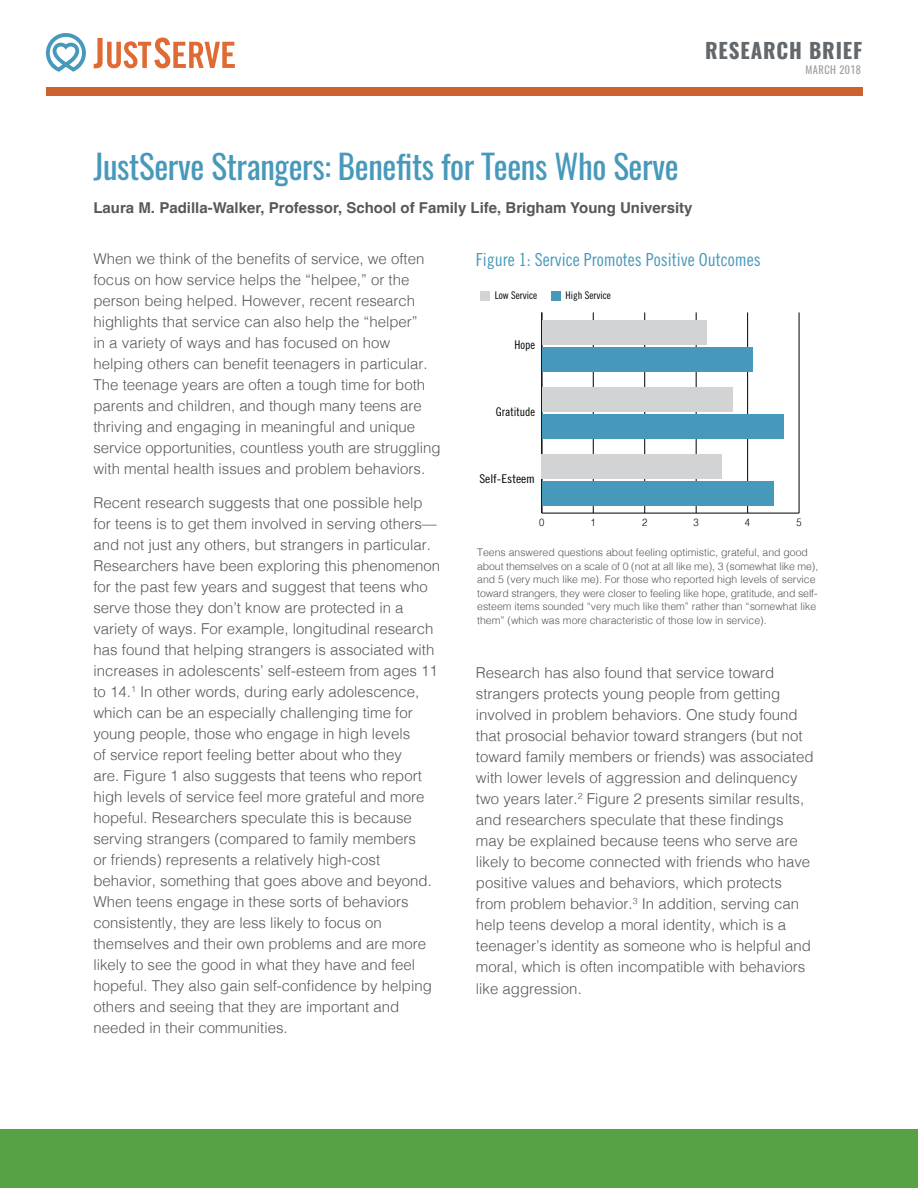
<style>
.page{position:relative;width:918px;height:1188px;background:#fff}
.page>*{position:absolute;margin:0;border:0;box-sizing:border-box;transform-origin:0 0}
.t1{font:33px "Oswald";letter-spacing:-.01em;color:#4799bb}
.t2{font:700 21px "Oswald";letter-spacing:.04em;color:#63686c}
.Chart_title{font:18px "Trade Gothiclds Dsp Cn 18";color:#4799bb}
.body{font:300 15px/21px "Helvetica";color:#58585b}
.t3{font:700 15px "Helvetica";color:#58585b}
.t4{font:12px "Trade Gothiclds Dsp Cn 18";color:#000}
.t5{font:12px "Trade Gothiclds Dsp Cn 18";color:#000;scale:1.1 1}
.Legal_Disclosure{font:300 10.5px/13.5px "Helvetica";color:#58585b}
.t6{font:10.5px "Trade Gothiclds Dsp Cn 18";color:#000}
.t7{font:10.5px "Oswald";letter-spacing:.04em;color:#9d9fa2}
.t8{font:300 10.5px "Helvetica";color:#000;scale:.9 1}
</style>
<div class="page">
<div style="left:0;top:1129px;width:918px;height:59px;background:#56a245"></div>
<div style="left:46px;top:87px;width:816px;height:9px;background:#cb622f"></div>
<svg style="left:46px;top:33px;width:40px;height:39px"></svg>
<svg style="left:94px;top:38px;width:141px;height:30px"></svg>
<hr style="left:542px;top:513px;width:257px;height:1px;background:#000">
<hr style="left:593px;top:312px;width:1px;height:201px;background:#000">
<hr style="left:644px;top:312px;width:1px;height:201px;background:#000">
<hr style="left:696px;top:312px;width:1px;height:201px;background:#000">
<hr style="left:747px;top:312px;width:1px;height:201px;background:#000">
<hr style="left:799px;top:312px;width:1px;height:201px;background:#000">
<hr style="left:542px;top:312px;width:1px;height:201px;background:#000">
<div style="left:542px;top:320px;width:164px;height:25px;background:#d1d3d4"></div>
<div style="left:542px;top:387px;width:190px;height:24px;background:#d1d3d4"></div>
<div style="left:542px;top:454px;width:180px;height:24px;background:#d1d3d4"></div>
<div style="left:542px;top:347px;width:211px;height:24px;background:#4799bb"></div>
<div style="left:542px;top:414px;width:242px;height:24px;background:#4799bb"></div>
<div style="left:542px;top:481px;width:231px;height:24px;background:#4799bb"></div>
<div style="left:481px;top:291px;width:9px;height:9px;background:#d1d3d4"></div>
<div style="left:551px;top:291px;width:10px;height:9px;background:#4799bb"></div>
<p class="t2" style="left:705px;top:39px;width:159px">RESEARCH BRIEF</p>
<p class="t7" style="left:806px;top:61px;width:57px">MARCH 2018</p>
<p class="t1" style="left:93px;top:137px;width:587px">JustServe Strangers: Benefits for Teens Who Serve</p>
<p class="t3" style="left:93px;top:198px;width:601px">Laura M. Padilla-Walker, Professor, School of Family Life, Brigham Young University</p>
<p class="body" style="left:93px;top:247px;width:349px">When we think of the benefits of service, we often focus on how service helps the “helpee,” or the person being helped. However, recent research highlights that service can also help the “helper”<br>in a variety of ways and has focused on how helping others can benefit teenagers in particular.<br>The teenage years are often a tough time for both parents and children, and though many teens are thriving and engaging in meaningful and unique service opportunities, countless youth are struggling with mental health issues and problem behaviors.</p>
<p class="body" style="left:93px;top:491px;width:348px">Recent research suggests that one possible help for teens is to get them involved in serving others— and not just any others, but strangers in particular.<br>Researchers have been exploring this phenomenon for the past few years and suggest that teens who serve those they don’t know are protected in a variety of ways. For example, longitudinal research has found that helping strangers is associated with increases in adolescents’ self-esteem from ages 11 to 14.<sup>1</sup> In other words, during early adolescence, which can be an especially challenging time for young people, those who engage in high levels<br>of service report feeling better about who they<br>are. Figure 1 also suggests that teens who report high levels of service feel more grateful and more hopeful. Researchers speculate this is because serving strangers (compared to family members<br>or friends) represents a relatively high-cost behavior, something that goes above and beyond.<br>When teens engage in these sorts of behaviors consistently, they are less likely to focus on themselves and their own problems and are more likely to see the good in what they have and feel hopeful. They also gain self-confidence by helping others and seeing that they are important and needed in their communities.</p>
<p class="Chart_title" style="left:476px;top:249px;width:286px">Figure 1: Service Promotes Positive Outcomes</p>
<p class="t6" style="left:495px;top:289px;width:44px">Low Service</p>
<p class="t6" style="left:566px;top:289px;width:47px">High Service</p>
<p class="t4" style="left:514px;top:338px;width:22px">Hope</p>
<p class="t4" style="left:496px;top:405px;width:41px">Gratitude</p>
<p class="t5" style="left:479px;top:472px;width:52px">Self-Esteem</p>
<p class="t8" style="left:539px;top:514px;width:7px">0</p>
<p class="t8" style="left:591px;top:514px;width:7px">1</p>
<p class="t8" style="left:642px;top:514px;width:7px">2</p>
<p class="t8" style="left:694px;top:514px;width:7px">3</p>
<p class="t8" style="left:745px;top:514px;width:7px">4</p>
<p class="t8" style="left:796px;top:514px;width:7px">5</p>
<p class="Legal_Disclosure" style="left:477px;top:545px;width:343px">Teens answered questions about feeling optimistic, grateful, and good about themselves on a scale of 0 (not at all like me), 3 (somewhat like me), and 5 (very much like me). For those who reported high levels of service toward strangers, they were closer to feeling like hope, gratitude, and self&shy;esteem items sounded “very much like them” rather than “somewhat like them” (which was more characteristic of those low in service).</p>
<p class="body" style="left:476px;top:661px;width:339px">Research has also found that service toward strangers protects young people from getting involved in problem behaviors. One study found that prosocial behavior toward strangers (but not toward family members or friends) was associated with lower levels of aggression and delinquency two years later.<sup>2</sup> Figure 2 presents similar results, and researchers speculate that these findings may be explained because teens who serve are likely to become connected with friends who have positive values and behaviors, which protects from problem behavior.<sup>3</sup> In addition, serving can help teens develop a moral identity, which is a teenager’s identity as someone who is helpful and moral, which is often incompatible with behaviors like aggression.</p>
</div>
